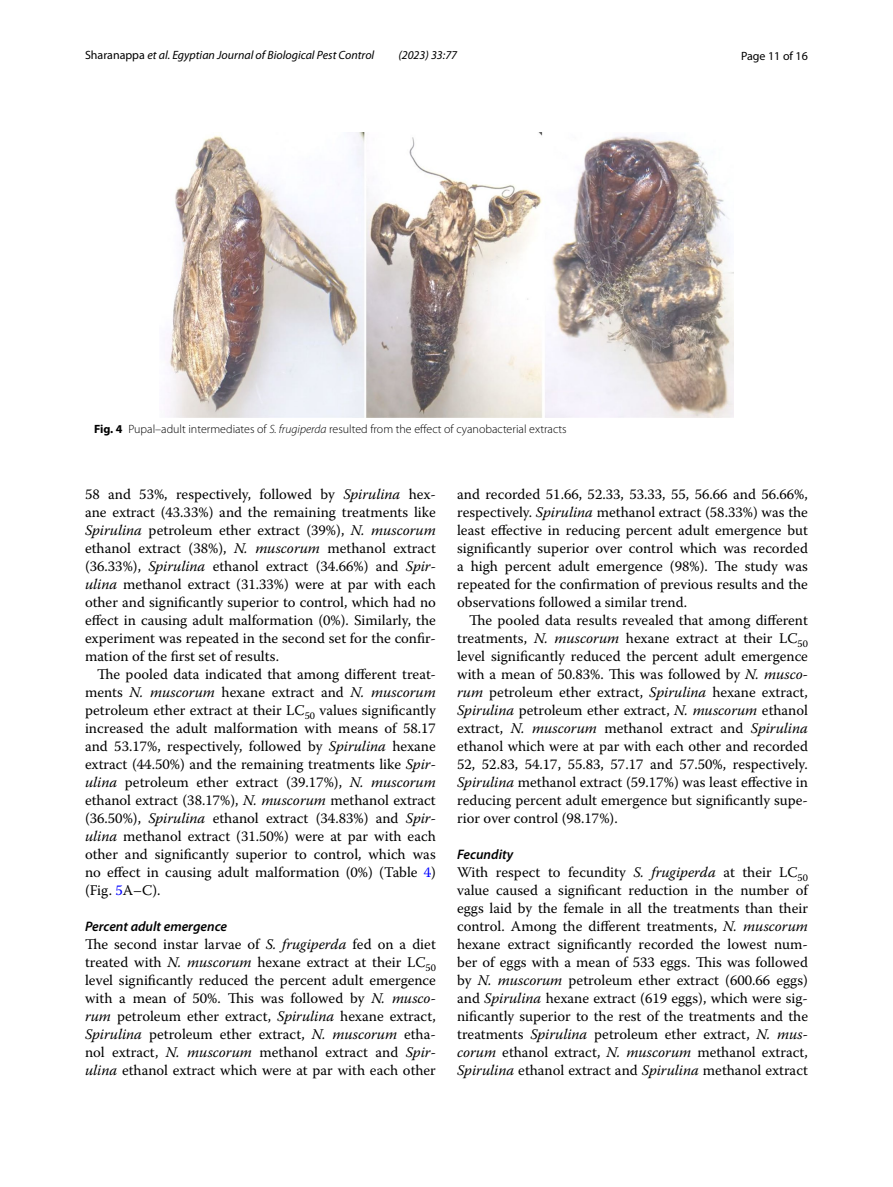
<style>
.page{position:relative;width:893px;height:1187px;background:#fff}
.page>*{position:absolute;margin:0;border:0;box-sizing:border-box;transform-origin:0 0}
.t1{font:14.7px/18px "Warnock Pro";color:#000;text-align:justify}
.t2{font:italic 600 13.8px "Myriad Pro";color:#000}
.t3{font:300 12px "Myriad Pro";color:#000}
.t4{font:italic 12px "Myriad Pro";color:#000}
.t5{font:12px "Myriad Pro";color:#000}
.s1{font-style:normal}
.s2{font-weight:700}
.s3{font-style:italic}
.s4{color:#00f}
</style>
<div class="page">
<img style="left:167px;top:133px;width:566px;height:285px">
<p class="t4" style="left:85px;top:48px;width:291px"><span class="s1">Sharanappa</span> et al. Egyptian Journal of Biological Pest Control</p>
<p class="t4" style="left:398px;top:48px;width:60px">(2023) 33:77</p>
<p class="t5" style="left:741px;top:48px;width:68px">Page 11 of 16</p>
<p class="t3" style="left:94px;top:422px;width:474px"><span class="s2">Fig. 4</span> Pupal–adult intermediates of <span class="s3">S. frugiperda</span> resulted from the effect of cyanobacterial extracts</p>
<p class="t1" style="left:85px;top:485px;width:352px">58 and 53%, respectively, followed by <span class="s3">Spirulina</span> hex&shy;ane extract (43.33%) and the remaining treatments like <span class="s3">Spirulina</span> petroleum ether extract (39%), <span class="s3">N. muscorum </span>ethanol extract (38%), <span class="s3">N. muscorum</span> methanol extract (36.33%), <span class="s3">Spirulina</span> ethanol extract (34.66%) and <span class="s3">Spir&shy;ulina</span> methanol extract (31.33%) were at par with each other and significantly superior to control, which had no effect in causing adult malformation (0%). Similarly, the experiment was repeated in the second set for the confir&shy;mation of the first set of results.</p>
<p class="t1" style="left:85px;top:665px;width:352px;text-indent:12px">The pooled data indicated that among different treat&shy;ments <span class="s3">N. muscorum</span> hexane extract and <span class="s3">N. muscorum </span>petroleum ether extract at their LC<sub>50</sub> values significantly increased the adult malformation with means of 58.17 and 53.17%, respectively, followed by <span class="s3">Spirulina</span> hexane extract (44.50%) and the remaining treatments like <span class="s3">Spir&shy;ulina</span> petroleum ether extract (39.17%), <span class="s3">N. muscorum </span>ethanol extract (38.17%), <span class="s3">N. muscorum</span> methanol extract (36.50%), <span class="s3">Spirulina</span> ethanol extract (34.83%) and <span class="s3">Spir&shy;ulina</span> methanol extract (31.50%) were at par with each other and significantly superior to control, which was no effect in causing adult malformation (0%) (Table <span class="s4">4</span>) (Fig. <span class="s4">5</span>A–C).</p>
<p class="t2" style="left:85px;top:917px;width:144px">Percent adult emergence</p>
<p class="t1" style="left:85px;top:935px;width:352px">The second instar larvae of <span class="s3">S. frugiperda</span> fed on a diet treated with <span class="s3">N. muscorum</span> hexane extract at their LC<sub>50 </sub>level significantly reduced the percent adult emergence with a mean of 50%. This was followed by <span class="s3">N. musco&shy;rum</span> petroleum ether extract, <span class="s3">Spirulina</span> hexane extract, <span class="s3">Spirulina</span> petroleum ether extract, <span class="s3">N. muscorum</span> etha&shy;nol extract, <span class="s3">N. muscorum</span> methanol extract and <span class="s3">Spir&shy;ulina</span> ethanol extract which were at par with each other</p>
<p class="t1" style="left:457px;top:485px;width:352px">and recorded 51.66, 52.33, 53.33, 55, 56.66 and 56.66%, respectively. <span class="s3">Spirulina</span> methanol extract (58.33%) was the least effective in reducing percent adult emergence but significantly superior over control which was recorded a high percent adult emergence (98%). The study was repeated for the confirmation of previous results and the observations followed a similar trend.</p>
<p class="t1" style="left:457px;top:611px;width:352px;text-indent:12px">The pooled data results revealed that among different treatments, <span class="s3">N. muscorum</span> hexane extract at their LC<sub>50 </sub>level significantly reduced the percent adult emergence with a mean of 50.83%. This was followed by <span class="s3">N. musco&shy;rum</span> petroleum ether extract, <span class="s3">Spirulina</span> hexane extract, <span class="s3">Spirulina</span> petroleum ether extract, <span class="s3">N. muscorum</span> ethanol extract, <span class="s3">N. muscorum</span> methanol extract and <span class="s3">Spirulina </span>ethanol which were at par with each other and recorded 52, 52.83, 54.17, 55.83, 57.17 and 57.50%, respectively.<br><span class="s3">Spirulina</span> methanol extract (59.17%) was least effective in reducing percent adult emergence but significantly supe&shy;rior over control (98.17%).</p>
<p class="t2" style="left:457px;top:845px;width:58px">Fecundity</p>
<p class="t1" style="left:457px;top:863px;width:352px">With respect to fecundity <span class="s3">S. frugiperda</span> at their LC<sub>50 </sub>value caused a significant reduction in the number of eggs laid by the female in all the treatments than their control. Among the different treatments, <span class="s3">N. muscorum </span>hexane extract significantly recorded the lowest num&shy;ber of eggs with a mean of 533 eggs. This was followed by <span class="s3">N. muscorum</span> petroleum ether extract (600.66 eggs) and <span class="s3">Spirulina</span> hexane extract (619 eggs), which were sig&shy;nificantly superior to the rest of the treatments and the treatments <span class="s3">Spirulina</span> petroleum ether extract, <span class="s3">N. mus&shy;corum</span> ethanol extract, <span class="s3">N. muscorum</span> methanol extract, <span class="s3">Spirulina</span> ethanol extract and <span class="s3">Spirulina</span> methanol extract</p>
</div>
